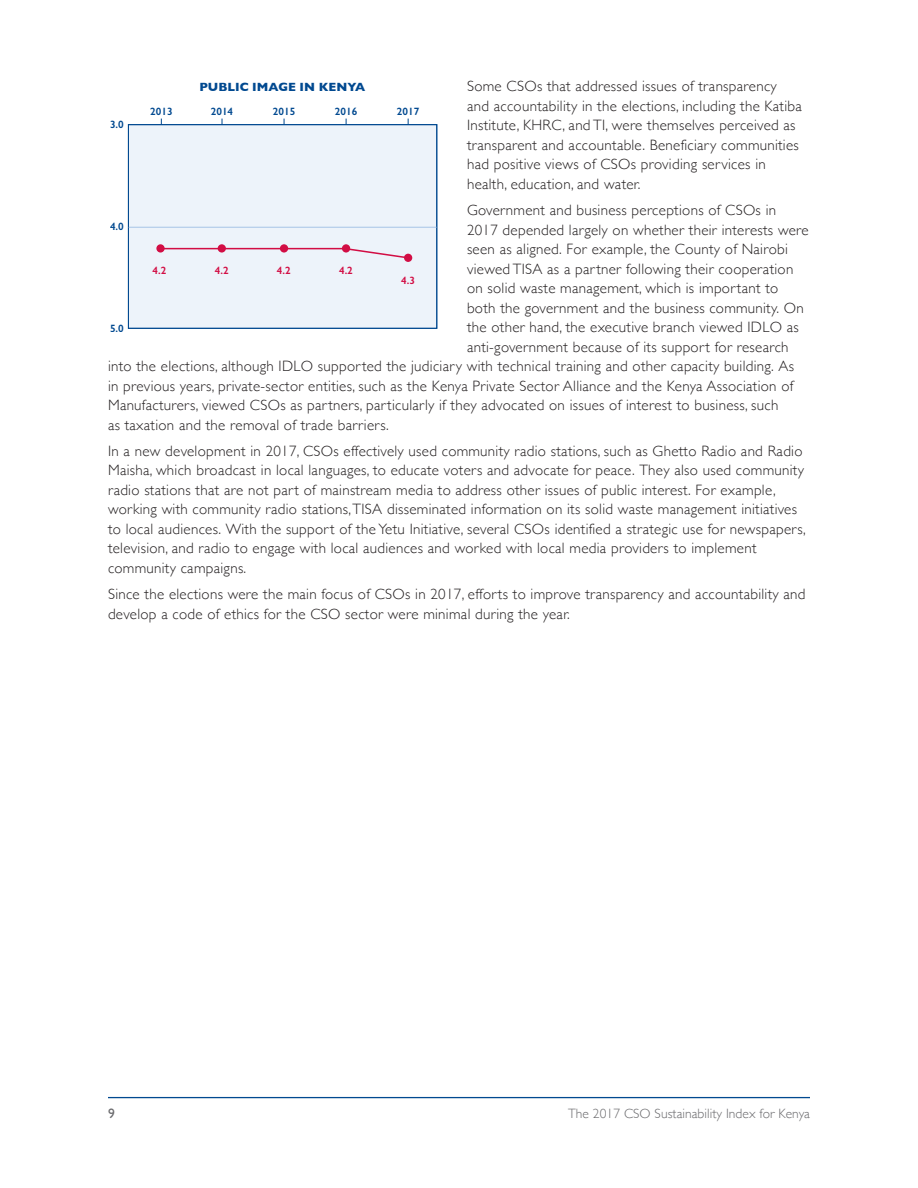
<style>
.page{position:relative;width:918px;height:1188px;background:#fff}
.page>*{position:absolute;margin:0;border:0;box-sizing:border-box;transform-origin:0 0}
.body{font:300 15px/19.5px "Gill Sans";letter-spacing:.02em;color:#231f20}
.t1{font:300 13.5px "Gill Sans";letter-spacing:.005em;color:#69696c}
.t2{font:13.5px "Gill Sans";color:#69696c}
.t3{font:700 12.15px "Gill Sans";color:#014990}
.t4{font:600 10.65px "Gill Sans";color:#014990}
.t5{font:600 10.65px "Gill Sans";color:#d20d44}
</style>
<div class="page">
<hr style="left:108px;top:1097px;width:702px;height:1px;background:#014990">
<div style="left:128px;top:125px;width:309px;height:203px;background:#edf3fa"></div>
<div style="left:128px;top:124px;width:309px;height:205px;border:1px solid #014990"></div>
<hr style="left:129px;top:227px;width:307px;height:1px;background:#afcae9">
<svg style="left:165px;top:247px;width:245px;height:11px"></svg>
<div style="left:156px;top:244px;width:9px;height:9px;background:#d20d44;border-radius:50%"></div>
<div style="left:218px;top:244px;width:8px;height:9px;background:#d20d44;border-radius:50%"></div>
<div style="left:280px;top:244px;width:8px;height:9px;background:#d20d44;border-radius:50%"></div>
<div style="left:342px;top:244px;width:8px;height:9px;background:#d20d44;border-radius:50%"></div>
<div style="left:404px;top:254px;width:8px;height:8px;background:#d20d44;border-radius:50%"></div>
<p class="body" style="left:467px;top:76px;width:336px">Some CSOs that addressed issues of transparency and accountability in the elections, including the Katiba Institute, KHRC, and TI, were themselves perceived as transparent and accountable. Beneficiary communities had positive views of CSOs providing services in health, education, and water.</p>
<p class="body" style="left:467px;top:200px;width:311px">Government and business perceptions of CSOs in</p>
<p class="body" style="left:467px;top:219px;width:343px">2017 depended largely on whether their interests were</p>
<p class="body" style="left:467px;top:239px;width:322px">seen as aligned. For example, the County of Nairobi</p>
<p class="body" style="left:467px;top:258px;width:328px">viewed TISA as a partner following their cooperation</p>
<p class="body" style="left:467px;top:278px;width:313px">on solid waste management, which is important to</p>
<p class="body" style="left:467px;top:297px;width:338px">both the government and the business community. On</p>
<p class="body" style="left:467px;top:317px;width:333px">the other hand, the executive branch viewed IDLO as</p>
<p class="body" style="left:467px;top:336px;width:323px">anti-government because of its support for research</p>
<p class="body" style="left:108px;top:356px;width:688px">into the elections, although IDLO supported the judiciary with technical training and other capacity building. As</p>
<p class="body" style="left:108px;top:375px;width:687px">in previous years, private-sector entities, such as the Kenya Private Sector Alliance and the Kenya Association of</p>
<p class="body" style="left:108px;top:395px;width:672px">Manufacturers, viewed CSOs as partners, particularly if they advocated on issues of interest to business, such</p>
<p class="body" style="left:108px;top:414px;width:282px">as taxation and the removal of trade barriers.</p>
<p class="body" style="left:108px;top:441px;width:699px">In a new development in 2017, CSOs effectively used community radio stations, such as Ghetto Radio and Radio Maisha, which broadcast in local languages, to educate voters and advocate for peace. They also used community radio stations that are not part of mainstream media to address other issues of public interest. For example, working with community radio stations, TISA disseminated information on its solid waste management initiatives to local audiences. With the support of the Yetu Initiative, several CSOs identified a strategic use for newspapers, television, and radio to engage with local audiences and worked with local media providers to implement community campaigns.</p>
<p class="body" style="left:108px;top:584px;width:699px">Since the elections were the main focus of CSOs in 2017, efforts to improve transparency and accountability and develop a code of ethics for the CSO sector were minimal during the year.</p>
<p class="t3" style="left:199px;top:77px;width:168px">PUBLIC IMAGE IN KENYA</p>
<p class="t4" style="left:150px;top:105px;width:24px">2013</p>
<p class="t4" style="left:211px;top:105px;width:24px">2014</p>
<p class="t4" style="left:273px;top:105px;width:24px">2015</p>
<p class="t4" style="left:335px;top:105px;width:24px">2016</p>
<p class="t4" style="left:397px;top:105px;width:24px">2017</p>
<p class="t4" style="left:110px;top:118px;width:15px">3.0</p>
<p class="t4" style="left:110px;top:220px;width:15px">4.0</p>
<p class="t5" style="left:153px;top:264px;width:15px">4.2</p>
<p class="t5" style="left:215px;top:264px;width:15px">4.2</p>
<p class="t5" style="left:277px;top:264px;width:15px">4.2</p>
<p class="t5" style="left:339px;top:264px;width:15px">4.2</p>
<p class="t5" style="left:401px;top:274px;width:15px">4.3</p>
<p class="t4" style="left:110px;top:322px;width:15px">5.0</p>
<p class="t2" style="left:108px;top:1106px;width:8px">9</p>
<p class="t1" style="left:568px;top:1103px;width:243px">The 2017 CSO Sustainability Index for Kenya</p>
</div>
